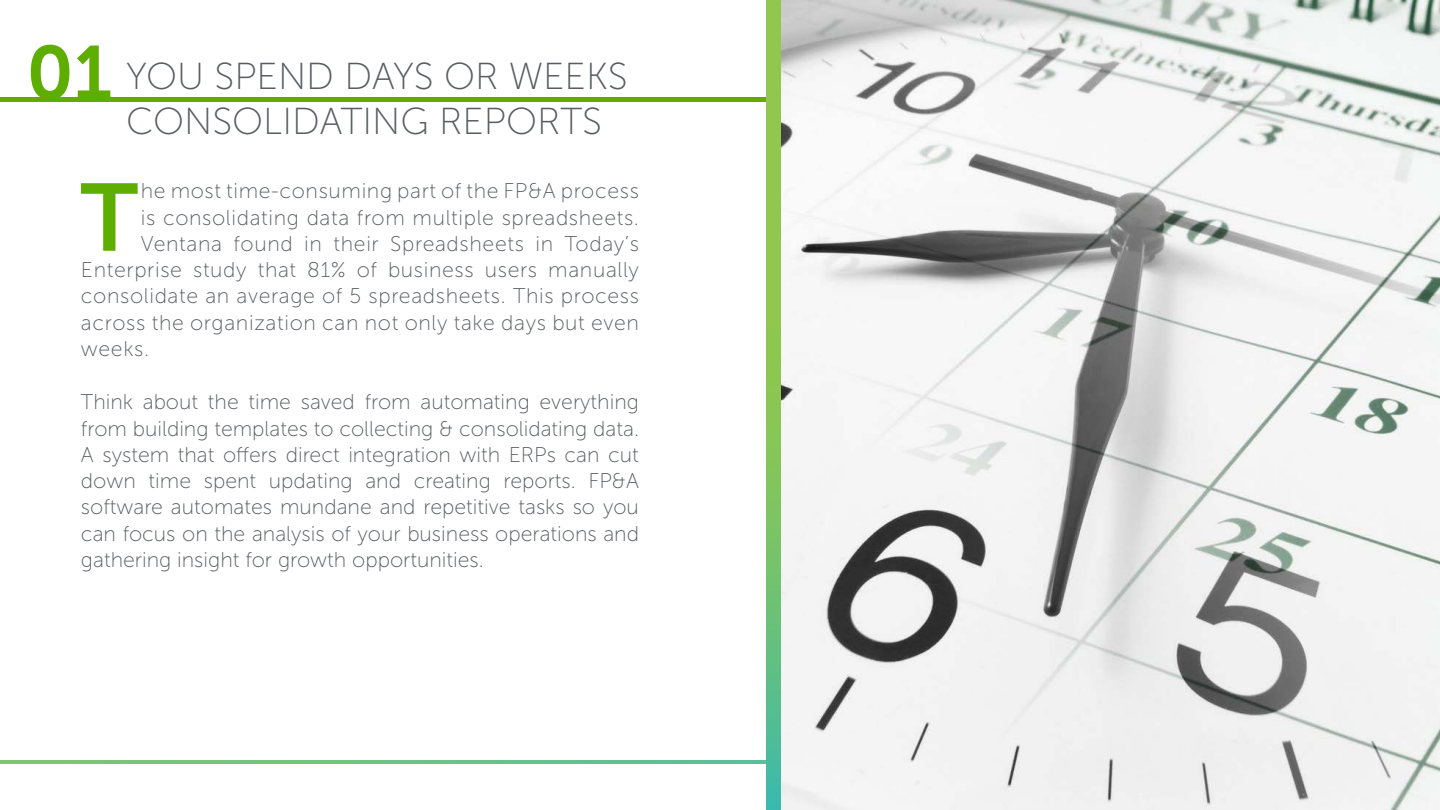
<style>
.page{position:relative;width:1440px;height:810px;background:#fff}
.page>*{position:absolute;margin:0;border:0;box-sizing:border-box;transform-origin:0 0}
.t1{font:95.25px "Museo Sans 700";color:#5dae01}
.t2{font:75px "Museo Sans 700";color:#5dae01}
.t3{font:37.5px "Museo Sans 100";color:#595d61}
.t4{font:21.25px/26.2px "Museo Sans 100";letter-spacing:.03em;color:#595d61;text-align:justify}
</style>
<div class="page">
<hr style="left:0;top:98px;width:781px;height:4px;background:#5dae01">
<svg style="left:0;top:760px;width:767px;height:4px"></svg>
<svg style="left:767px;top:0;width:14px;height:810px"></svg>
<img style="left:781px;top:0;width:659px;height:810px">
<h2 class="t2" style="left:27px;top:31px;width:87px">01</h2>
<h3 class="t3" style="left:126px;top:57px;width:241px">You spend day</h3>
<h3 class="t3" style="left:414px;top:57px;width:215px">s or weeks</h3>
<h3 class="t3" style="left:126px;top:102px;width:156px">consolidati</h3>
<h3 class="t3" style="left:372px;top:102px;width:231px">ng reports</h3>
<h1 class="t1" style="left:81px;top:165px;width:58px">T</h1>
<p class="t4" style="left:141px;top:178px;width:500px">he most time-consuming part of the FP&amp;A process</p>
<p class="t4" style="left:141px;top:204px;width:500px">is consolidating data from multiple spreadsheets.</p>
<p class="t4" style="left:141px;top:231px;width:500px">Ventana found in their Spreadsheets in Today’s</p>
<p class="t4" style="left:81px;top:257px;width:560px">Enterprise study that 81% of business users manually</p>
<p class="t4" style="left:81px;top:283px;width:560px">consolidate an average of 5 spreadsheets. This process</p>
<p class="t4" style="left:81px;top:309px;width:560px">across the organization can not only take days but even</p>
<p class="t4" style="left:81px;top:336px;width:70px">weeks.</p>
<p class="t4" style="left:81px;top:389px;width:560px">Think about the time saved from automating everything from building templates to collecting &amp; consolidating data.<br>A system that offers direct integration with ERPs can cut down time spent updating and creating reports. FP&amp;A software automates mundane and repetitive tasks so you can focus on the analysis of your business operations and gathering insight for growth opportunities.</p>
</div>
